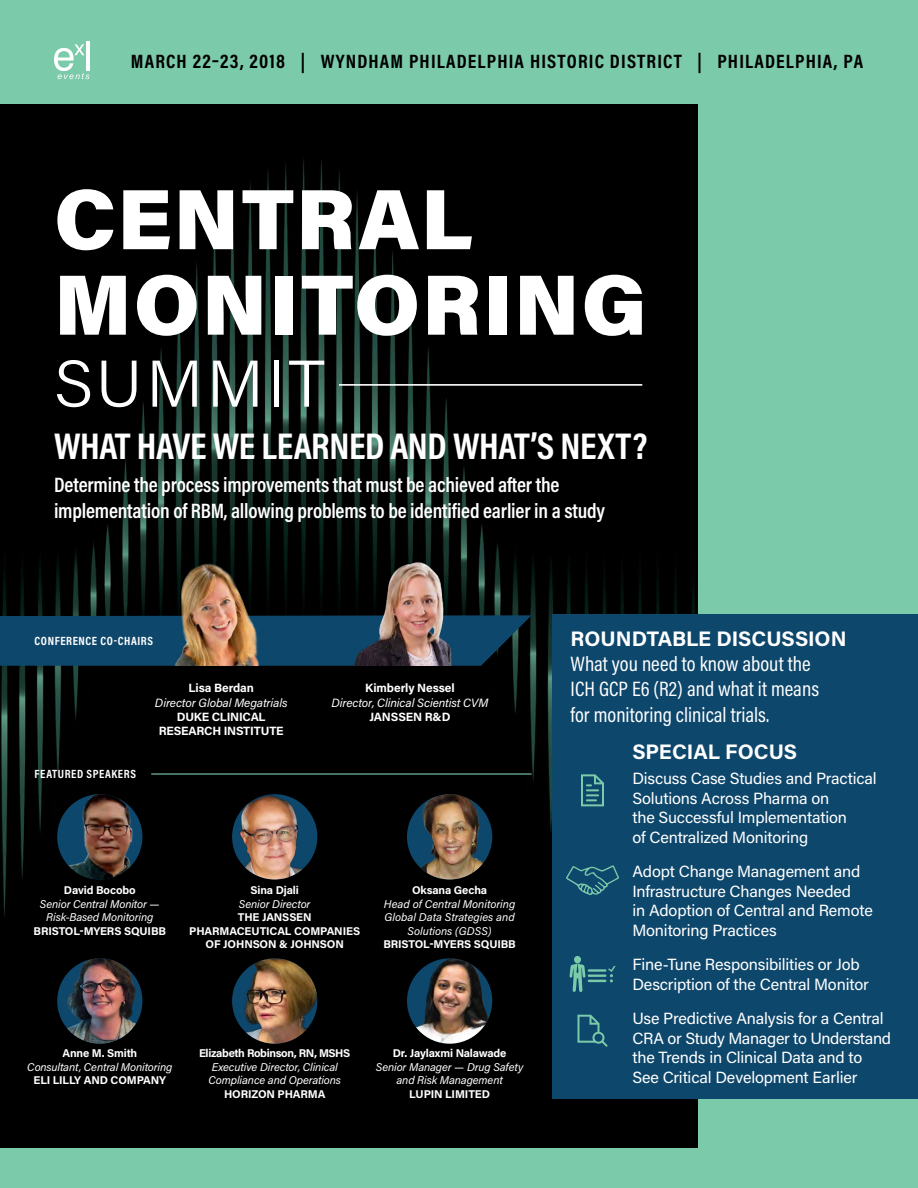
<style>
.page{position:relative;width:918px;height:1188px;background:#fff}
.page>*{position:absolute;margin:0;border:0;box-sizing:border-box;transform-origin:0 0}
.cover-title{font:900 85.5px/85.5px "Acumin Pro";letter-spacing:.02em;color:#fff}
.cover-title-sub{font:300 66px "Acumin Pro";letter-spacing:.06em;color:#fff}
.cover-tag2{font:700 37.5px "Acumin Pro Cond";letter-spacing:-.01em;color:#fff}
.cover-tag1{font:600 21px/25.5px "Acumin Pro Cond";letter-spacing:-.01em;color:#fff}
.cover-side-h1{font:21px/25.2px "Acumin Pro Cond";color:#fff}
.cover-side-h1-2{font:700 21px "Acumin Pro";letter-spacing:-.005em;color:#fff}
.cover-date_time_plac{font:700 19.5px "Acumin Pro Cond";letter-spacing:.06em;color:#000}
.cover-list{font:16.2px/19.5px "Acumin Pro";letter-spacing:-.01em;color:#fff}
.cover-conf-chair-tit{font:700 12px/14.4px "Acumin Pro";letter-spacing:-.015em;color:#fff;text-align:center}
.cover-sub{font:700 12px "Acumin Pro Cond";letter-spacing:.05em;color:#fff}
.cover-conf-chair-tit-2{font:italic 12px "Acumin Pro";letter-spacing:-.01em;color:#fff}
.cover-speaker-titles{font:700 11.25px/13.5px "Acumin Pro";letter-spacing:-.015em;color:#fff;text-align:center}
.cover-speaker-titles-2{font:italic 11.25px/13.5px "Acumin Pro";letter-spacing:-.01em;color:#fff;text-align:center}
.s1{font-family:"Acumin Pro";font-weight:700}
.s2{font-weight:400;font-style:italic}
</style>
<div class="page">
<div style="left:0;top:1148px;width:918px;height:40px;background:#7bcaaa"></div>
<div style="left:0;top:0;width:918px;height:1148px;background:#7bcaaa"></div>
<img style="left:0;top:104px;width:698px;height:1044px">
<hr style="left:339px;top:384px;width:303px;height:2px;background:#fff">
<img style="left:407px;top:958px;width:85px;height:86px;border-radius:43px">
<img style="left:57px;top:794px;width:85px;height:85px;border-radius:43px">
<img style="left:232px;top:794px;width:85px;height:85px;border-radius:43px">
<img style="left:57px;top:958px;width:85px;height:86px;border-radius:43px">
<img style="left:407px;top:794px;width:85px;height:85px;border-radius:43px">
<img style="left:232px;top:958px;width:85px;height:86px;border-radius:43px">
<svg style="left:0;top:615px;width:532px;height:51px;background:#0d4162"></svg>
<hr style="left:151px;top:773px;width:381px;height:2px;background:#7bcaaa">
<hr style="left:87px;top:41px;width:3px;height:30px;background:#fff">
<svg style="left:54px;top:44px;width:35px;height:35px"></svg>
<div style="left:553px;top:615px;width:365px;height:484px;background:#0e476c"></div>
<svg style="left:577px;top:1015px;width:30px;height:32px"></svg>
<svg style="left:581px;top:774px;width:23px;height:32px"></svg>
<svg style="left:566px;top:865px;width:53px;height:30px"></svg>
<div style="left:574px;top:956px;width:7px;height:8px;background:#7bcaaa;border-radius:50%"></div>
<svg style="left:569px;top:964px;width:46px;height:28px"></svg>
<img style="left:165px;top:544px;width:107px;height:122px">
<img style="left:342px;top:556px;width:122px;height:110px">
<p class="cover-date_time_plac" style="left:131px;top:49px;width:734px">MARCH 22–23, 2018 | WYNDHAM PHILADELPHIA HISTORIC DISTRICT | PHILADELPHIA, PA</p>
<p class="cover-title" style="left:54px;top:172px;width:594px">CENTRAL<br>MONITORING</p>
<p class="cover-title-sub" style="left:54px;top:338px;width:272px">SUMMIT</p>
<p class="cover-tag2" style="left:54px;top:422px;width:595px">WHAT HAVE WE LEARNED AND WHAT’S NEXT?</p>
<p class="cover-tag1" style="left:54px;top:472px;width:553px">Determine the process improvements that must be achieved after the implementation of RBM, allowing problems to be identified earlier in a study</p>
<p class="cover-sub" style="left:35px;top:633px;width:120px">CONFERENCE CO-CHAIRS</p>
<p class="cover-side-h1" style="left:571px;top:626px;width:277px"><span class="s1">ROUNDTABLE DISCUSSION<br></span>What you need to know about the<br>ICH GCP E6 (R2) and what it means<br>for monitoring clinical trials.</p>
<p class="cover-side-h1-2" style="left:632px;top:737px;width:166px">SPECIAL FOCUS</p>
<p class="cover-list" style="left:632px;top:768px;width:246px">Discuss Case Studies and Practical<br>Solutions Across Pharma on<br>the Successful Implementation<br>of Centralized Monitoring</p>
<p class="cover-list" style="left:632px;top:861px;width:242px">Adopt Change Management and<br>Infrastructure Changes Needed<br>in Adoption of Central and Remote<br>Monitoring Practices</p>
<p class="cover-list" style="left:632px;top:954px;width:238px">Fine-Tune Responsibilities or Job<br>Description of the Central Monitor</p>
<p class="cover-list" style="left:632px;top:1008px;width:260px">Use Predictive Analysis for a Central CRA or Study Manager to Understand the Trends in Clinical Data and to See Critical Development Earlier</p>
<p class="cover-conf-chair-tit" style="left:155px;top:680px;width:134px">Lisa Berdan<br><span class="s2">Director Global Megatrials<br></span>DUKE CLINICAL<br>RESEARCH INSTITUTE</p>
<p class="cover-conf-chair-tit" style="left:365px;top:680px;width:91px">Kimberly Nessel</p>
<p class="cover-conf-chair-tit-2" style="left:332px;top:694px;width:158px">Director, Clinical Scientist CVM</p>
<p class="cover-conf-chair-tit" style="left:369px;top:709px;width:83px">JANSSEN R&amp;D</p>
<p class="cover-sub" style="left:35px;top:766px;width:103px">FEATURED SPEAKERS</p>
<p class="cover-speaker-titles" style="left:64px;top:883px;width:73px">David Bocobo</p>
<p class="cover-speaker-titles-2" style="left:40px;top:897px;width:121px">Senior Central Monitor —<br>Risk-Based Monitoring</p>
<p class="cover-speaker-titles" style="left:34px;top:924px;width:134px">BRISTOL-MYERS SQUIBB</p>
<p class="cover-speaker-titles" style="left:189px;top:883px;width:172px">Sina Djali<br><span class="s2">Senior Director<br></span>THE JANSSEN<br>PHARMACEUTICAL COMPANIES<br>OF JOHNSON &amp; JOHNSON</p>
<p class="cover-speaker-titles" style="left:412px;top:883px;width:77px">Oksana Gecha</p>
<p class="cover-speaker-titles-2" style="left:384px;top:897px;width:133px">Head of Central Monitoring<br>Global Data Strategies and<br>Solutions (GDSS)</p>
<p class="cover-speaker-titles" style="left:383px;top:937px;width:134px">BRISTOL-MYERS SQUIBB</p>
<p class="cover-speaker-titles" style="left:62px;top:1046px;width:76px">Anne M. Smith</p>
<p class="cover-speaker-titles-2" style="left:27px;top:1060px;width:147px">Consultant, Central Monitoring</p>
<p class="cover-speaker-titles" style="left:34px;top:1073px;width:134px">ELI LILLY AND COMPANY</p>
<p class="cover-speaker-titles" style="left:199px;top:1046px;width:153px">Elizabeth Robinson, RN, MSHS</p>
<p class="cover-speaker-titles-2" style="left:208px;top:1060px;width:134px;text-align:left">Executive Director, Clinical<br>Compliance and Operations</p>
<p class="cover-speaker-titles" style="left:224px;top:1087px;width:103px">HORIZON PHARMA</p>
<p class="cover-speaker-titles" style="left:393px;top:1046px;width:115px">Dr. Jaylaxmi Nalawade</p>
<p class="cover-speaker-titles-2" style="left:376px;top:1060px;width:149px">Senior Manager — Drug Safety and Risk Management</p>
<p class="cover-speaker-titles" style="left:409px;top:1087px;width:82px">LUPIN LIMITED</p>
</div>
